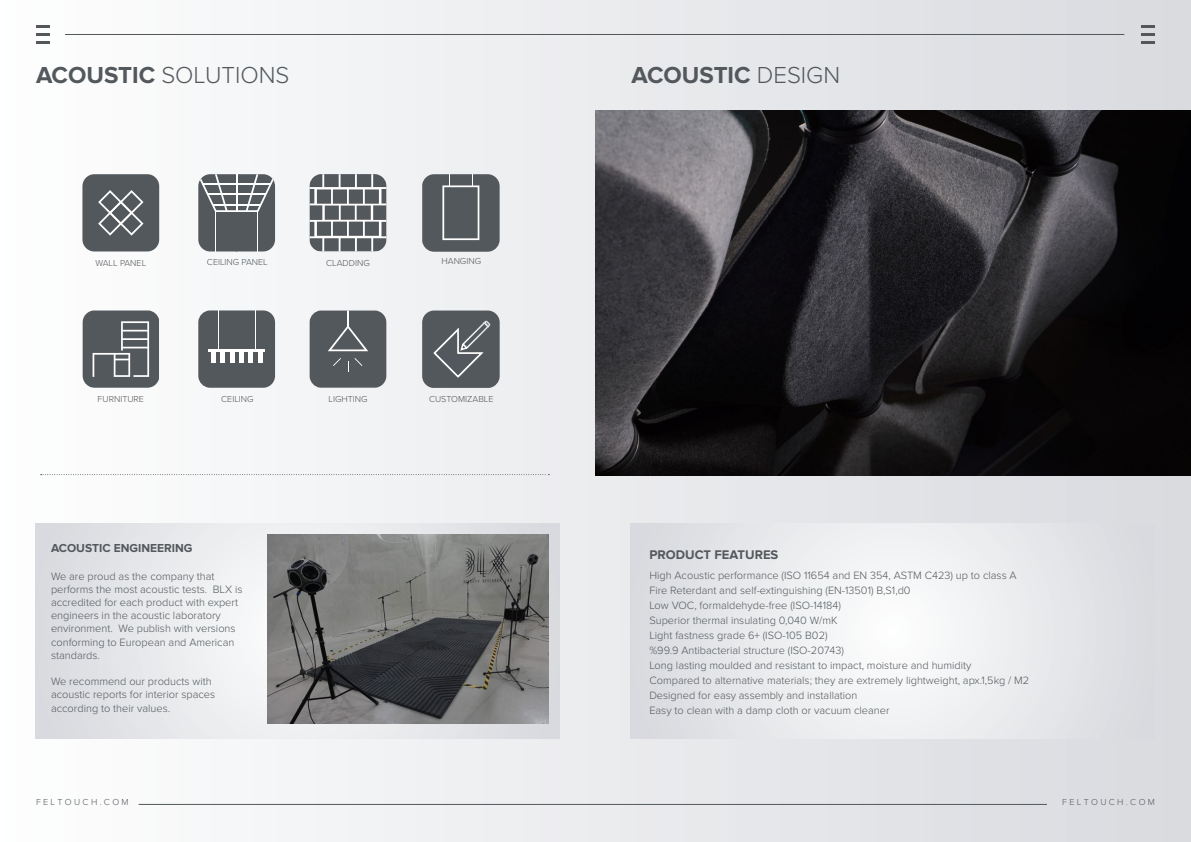
<style>
.page{position:relative;width:1191px;height:842px;background:#fff}
.page>*{position:absolute;margin:0;border:0;box-sizing:border-box;transform-origin:0 0}
.t1{font:300 24px "Proxima Nova";color:#53585c}
.t2{font:700 24px "Proxima Nova";color:#53585c}
.t3{font:700 13px "Proxima Nova";color:#53585c}
.t4{font:700 12px "Proxima Nova";color:#53585c}
.t5{font:300 11px/13.2px "Proxima Nova";color:#53585c}
.t6{font:300 9px "Proxima Nova";color:#535458}
.t7{font:300 9px "Proxima Nova";color:#53585c}
.s1{font-weight:700}
.s2{font-weight:300}
</style>
<div class="page">
<div style="left:0;top:0;width:1191px;height:842px;background:linear-gradient(to right,#fefefe,#d7d9dd)"></div>
<hr style="left:139px;top:804px;width:908px;height:1px;background:#53585c">
<hr style="left:65px;top:34px;width:1059px;height:1px;background:#53585c">
<hr style="left:36px;top:25px;width:14px;height:3px;background:#54575a">
<hr style="left:36px;top:33px;width:14px;height:3px;background:#54575a">
<hr style="left:36px;top:41px;width:14px;height:3px;background:#54575a">
<hr style="left:1141px;top:25px;width:14px;height:3px;background:#54575a">
<svg style="left:1141px;top:33px;width:13px;height:3px"></svg>
<hr style="left:1141px;top:41px;width:14px;height:3px;background:#54575a">
<svg style="left:41px;top:474px;width:508px;height:1px"></svg>
<img style="left:595px;top:111px;width:596px;height:364px">
<svg style="left:631px;top:523px;width:524px;height:216px"></svg>
<svg style="left:35px;top:523px;width:524px;height:216px"></svg>
<img style="left:267px;top:535px;width:282px;height:188px">
<div style="left:82px;top:174px;width:77px;height:77px;background:#53585c;border-radius:12px"></div>
<svg style="left:98px;top:190px;width:45px;height:46px"></svg>
<svg style="left:83px;top:310px;width:76px;height:78px;background:#686c70"></svg>
<svg style="left:198px;top:174px;width:77px;height:77px;background:#62676a"></svg>
<hr style="left:213px;top:204px;width:48px;height:2px;background:#fff">
<hr style="left:208px;top:193px;width:58px;height:2px;background:#fff">
<hr style="left:203px;top:183px;width:68px;height:2px;background:#fff">
<hr style="left:257px;top:211px;width:1px;height:40px;background:#fff">
<hr style="left:215px;top:211px;width:1px;height:40px;background:#fff">
<svg style="left:198px;top:310px;width:77px;height:78px;background:#5a5f63"></svg>
<hr style="left:209px;top:349px;width:56px;height:3px;background:#fff">
<div style="left:211px;top:352px;width:5px;height:10px;background:#fff"></div>
<div style="left:220px;top:352px;width:5px;height:10px;background:#fff"></div>
<hr style="left:230px;top:352px;width:4px;height:10px;background:#fff">
<div style="left:239px;top:352px;width:5px;height:10px;background:#fff"></div>
<div style="left:248px;top:352px;width:5px;height:10px;background:#fff"></div>
<hr style="left:258px;top:352px;width:4px;height:10px;background:#fff">
<hr style="left:218px;top:311px;width:1px;height:38px;background:#fff">
<hr style="left:255px;top:311px;width:1px;height:38px;background:#fff">
<svg style="left:310px;top:174px;width:76px;height:77px"></svg>
<svg style="left:310px;top:311px;width:76px;height:77px;background:#5d6165"></svg>
<svg style="left:422px;top:174px;width:77px;height:78px;background:#606569"></svg>
<svg style="left:422px;top:310px;width:77px;height:79px;background:#63686c"></svg>
<p class="t1" style="left:36px;top:58px;width:255px"><span class="s1">ACOUSTIC</span> SOLUTIONS</p>
<p class="t2" style="left:631px;top:62px;width:210px">ACOUSTIC <span class="s2">DESIGN</span></p>
<p class="t7" style="left:95px;top:256px;width:52px">WALL PANEL</p>
<p class="t7" style="left:207px;top:255px;width:62px">CEILING PANEL</p>
<p class="t6" style="left:326px;top:256px;width:45px">CLADDING</p>
<p class="t6" style="left:441px;top:255px;width:41px">HANGING</p>
<p class="t6" style="left:98px;top:392px;width:48px">FURNITURE</p>
<p class="t6" style="left:221px;top:392px;width:34px">CEILING</p>
<p class="t6" style="left:328px;top:392px;width:41px">LIGHTING</p>
<p class="t6" style="left:429px;top:392px;width:66px">CUSTOMIZABLE</p>
<p class="t4" style="left:51px;top:541px;width:143px">ACOUSTIC ENGINEERING</p>
<p class="t5" style="left:51px;top:569px;width:193px">We are proud as the company that performs the most acoustic tests. BLX is accredited for each product with expert engineers in the acoustic laboratory environment. We publish with versions conforming to European and American standards.</p>
<p class="t5" style="left:51px;top:674px;width:166px">We recommend our products with acoustic reports for interior spaces according to their values.</p>
<p class="t3" style="left:649px;top:547px;width:130px">PRODUCT FEATURES</p>
<p class="t5" style="left:649px;top:568px;width:369px">High Acoustic performance (ISO 11654 and EN 354, ASTM C423) up to class A</p>
<p class="t5" style="left:649px;top:583px;width:263px">Fire Reterdant and self-extinguishing (EN-13501) B,S1,d0</p>
<p class="t5" style="left:649px;top:598px;width:193px">Low VOC, formaldehyde-free (ISO-14184)</p>
<p class="t5" style="left:649px;top:613px;width:190px">Superior thermal insulating 0,040 W/mK</p>
<p class="t5" style="left:649px;top:628px;width:180px">Light fastness grade 6+ (ISO-105 B02)</p>
<p class="t5" style="left:649px;top:643px;width:196px">%99.9 Antibacterial structure (ISO-20743)</p>
<p class="t5" style="left:649px;top:658px;width:324px">Long lasting moulded and resistant to impact, moisture and humidity</p>
<p class="t5" style="left:649px;top:673px;width:381px">Compared to alternative materials; they are extremely lightweight, apx.1,5kg / M2</p>
<p class="t5" style="left:649px;top:688px;width:209px">Designed for easy assembly and installation</p>
<p class="t5" style="left:649px;top:703px;width:242px">Easy to clean with a damp cloth or vacuum cleaner</p>
<p class="t7" style="left:36px;top:795px;width:94px">F E L T O U C H . C O M</p>
<p class="t7" style="left:1062px;top:795px;width:94px">F E L T O U C H . C O M</p>
</div>
